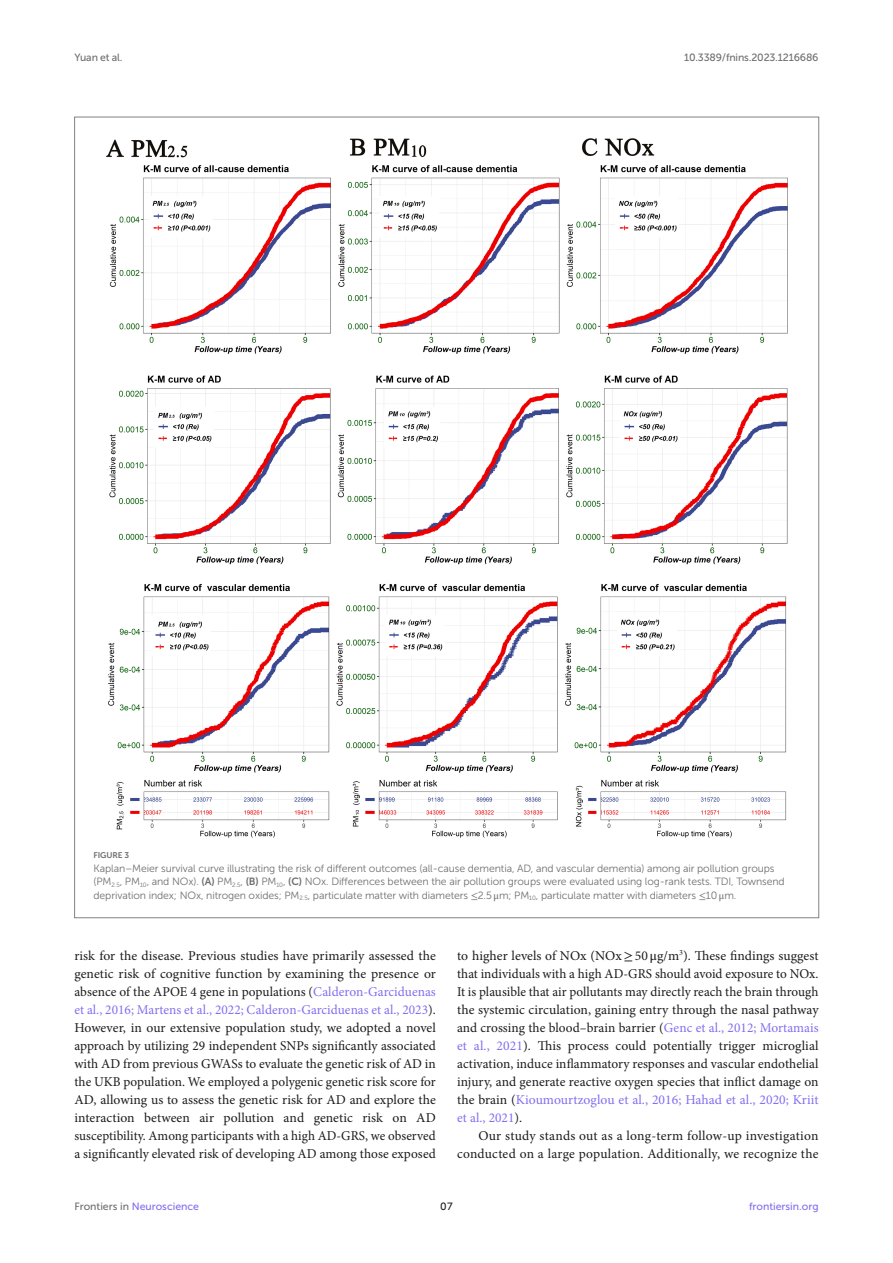
<style>
.page{position:relative;width:893px;height:1263px;background:#fff}
.page>*{position:absolute;margin:0;border:0;box-sizing:border-box;transform-origin:0 0}
.TEXT{font:13.5px/18px "Minion Pro";letter-spacing:.01em;color:#1b1c1b;text-align:justify}
.FIG_LEG{font:10.5px/13.5px "Museo Sans 300";letter-spacing:-.01em;color:#706f70}
.t1{font:10.5px "Museo Sans 500";color:#856df0}
.t2{font:10.5px "Museo Sans 500";letter-spacing:-.015em;color:#706f70}
.t3{font:10.5px "Museo Sans 500";color:#1b1c1b}
.FIG_HD{font:8.25px "Museo Sans 700";letter-spacing:-.01em;color:#706f70}
.s1{font-family:"Museo Sans 700"}
.s2{font-family:"STIX General"}
.s3{color:#856df0}
.s4{color:#706f70}
</style>
<div class="page">
<img style="left:106px;top:138px;width:682px;height:700px">
<p class="t2" style="left:74px;top:51px;width:50px">Yuan et al.</p>
<p class="t2" style="left:684px;top:51px;width:136px">10.3389/fnins.2023.1216686</p>
<p class="FIG_HD" style="left:94px;top:851px;width:37px">FIGURE 3</p>
<p class="FIG_LEG" style="left:94px;top:861px;width:693px">Kaplan–Meier survival curve illustrating the risk of different outcomes (all-cause dementia, AD, and vascular dementia) among air pollution groups (PM<sub>2.5</sub>, PM<sub>10</sub>, and NOx). <span class="s1">(A)</span> PM<sub>2.5</sub>, <span class="s1">(B)</span> PM<sub>10</sub>, <span class="s1">(C)</span> NOx. Differences between the air pollution groups were evaluated using log-rank tests. TDI, Townsend deprivation index; NOx, nitrogen oxides; PM<sub>2.5</sub>, particulate matter with diameters <span class="s2">≤</span>2.5 <span class="s2">μ</span>m; PM<sub>10</sub>, particulate matter with diameters <span class="s2">≤</span>10 <span class="s2">μ</span>m.</p>
<p class="TEXT" style="left:74px;top:947px;width:363px">risk for the disease. Previous studies have primarily assessed the genetic risk of cognitive function by examining the presence or absence of the APOE 4 gene in populations (<span class="s3">Calderon-Garciduenas et al., 2016; Martens et al., 2022; Calderon-Garciduenas et al., 2023</span>).<br>However, in our extensive population study, we adopted a novel approach by utilizing 29 independent SNPs significantly associated with AD from previous GWASs to evaluate the genetic risk of AD in the UKB population. We employed a polygenic genetic risk score for AD, allowing us to assess the genetic risk for AD and explore the interaction between air pollution and genetic risk on AD susceptibility. Among participants with a high AD-GRS, we observed a significantly elevated risk of developing AD among those exposed</p>
<p class="TEXT" style="left:457px;top:947px;width:363px">to higher levels of NOx (NOx<span class="s2">≥</span>50 <span class="s2">μ</span>g/m<sup>3</sup>). These findings suggest that individuals with a high AD-GRS should avoid exposure to NOx.<br>It is plausible that air pollutants may directly reach the brain through the systemic circulation, gaining entry through the nasal pathway and crossing the blood–brain barrier (<span class="s3">Genc et al., 2012; Mortamais et al., 2021</span>). This process could potentially trigger microglial activation, induce inflammatory responses and vascular endothelial injury, and generate reactive oxygen species that inflict damage on the brain (<span class="s3">Kioumourtzoglou et al., 2016; Hahad et al., 2020; Kriit et al., 2021</span>).</p>
<p class="TEXT" style="left:457px;top:1127px;width:363px;text-align:right">Our study stands out as a long-term follow-up investigation conducted on a large population. Additionally, we recognize the</p>
<p class="t1" style="left:74px;top:1200px;width:126px"><span class="s4">Frontiers in</span> Neuroscience</p>
<p class="t3" style="left:440px;top:1200px;width:14px">07</p>
<p class="t1" style="left:749px;top:1200px;width:71px">frontiersin.org</p>
</div>
